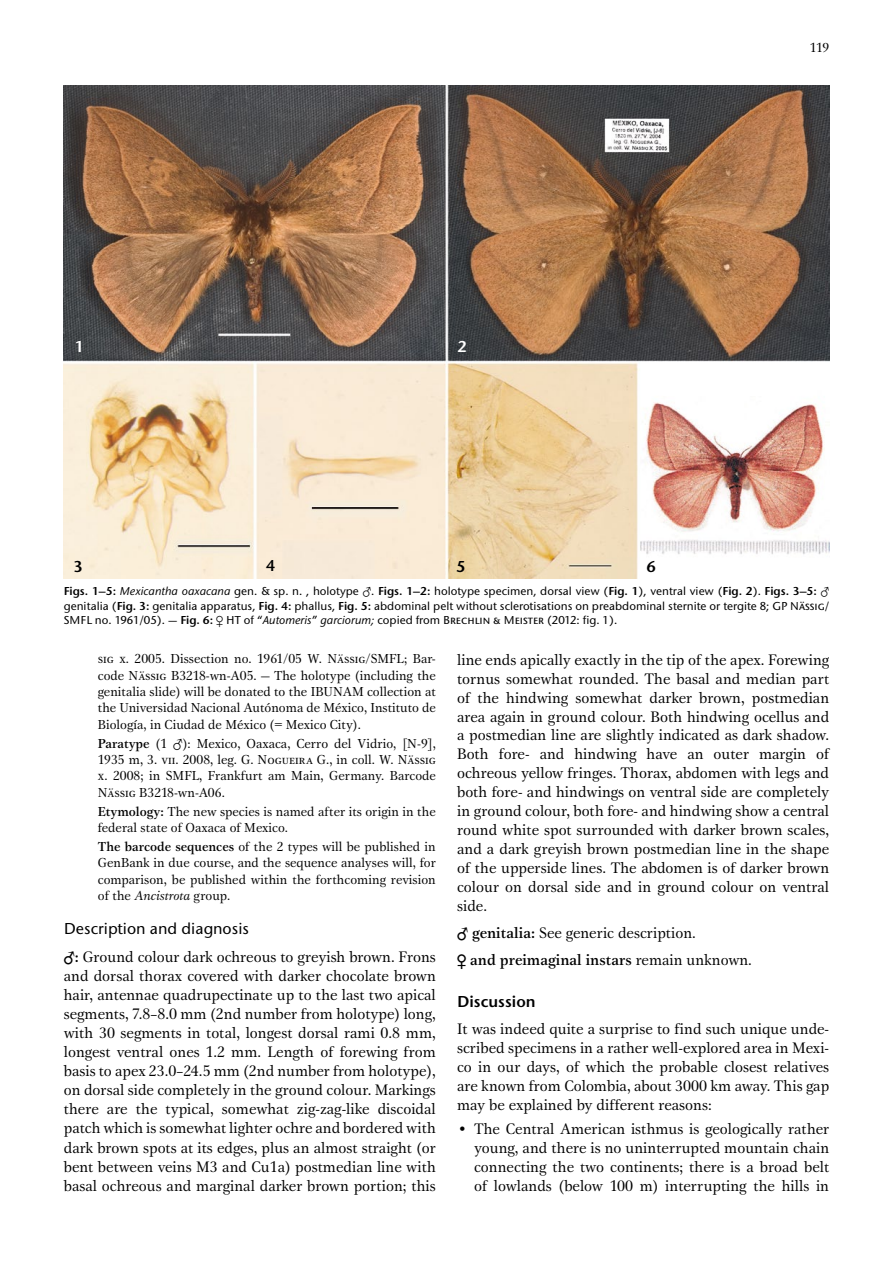
<style>
.page{position:relative;width:893px;height:1263px;background:#fff}
.page>*{position:absolute;margin:0;border:0;box-sizing:border-box;transform-origin:0 0}
.t1{font:500 16.5px "A Stone Sans";color:#000}
.t2{font:600 16.5px "A Stone Sans";color:#000}
.t3{font:600 16.5px "A Stone Sans";color:#fff}
.t4{font:15.75px/18.9px "A Gamma";color:#000;text-align:justify}
.t5{font:13.5px/16.4px "A Gamma";color:#000;text-align:justify}
.t6{font:500 12px/14.4px "A Stone Sans";color:#000;text-align:justify}
.s1{font-weight:600}
.s2{font-style:italic}
.s3{font-weight:500}
</style>
<div class="page">
<img style="left:64px;top:85px;width:765px;height:493px">
<p class="t3" style="left:75px;top:337px;width:11px">1</p>
<p class="t3" style="left:458px;top:337px;width:11px">2</p>
<p class="t2" style="left:73px;top:557px;width:11px">3</p>
<p class="t2" style="left:266px;top:555px;width:11px">4</p>
<p class="t2" style="left:456px;top:557px;width:11px">5</p>
<p class="t2" style="left:646px;top:557px;width:11px">6</p>
<p class="t5" style="left:810px;top:39px;width:21px">119</p>
<p class="t6" style="left:64px;top:584px;width:767px"><span class="s1">Figs. 1–5:</span> <span class="s2">Mexicantha oaxacana</span> gen. &amp; sp. n. , holotype ♂. <span class="s1">Figs. 1–2:</span> holotype specimen, dorsal view (<span class="s1">Fig. 1</span>), ventral view (<span class="s1">Fig. 2</span>). <span class="s1">Figs. 3–5:</span> ♂ genitalia (<span class="s1">Fig. 3:</span> genitalia apparatus, <span class="s1">Fig. 4:</span> phallus, <span class="s1">Fig. 5:</span> abdominal pelt without sclerotisations on preabdominal sternite or tergite 8; GP Nässig/ SMFL no. 1961/05). — <span class="s1">Fig. 6:</span> ♀ HT of “<span class="s2">Automeris</span>” <span class="s2">garciorum;</span> copied from Brechlin &amp; Meister (2012: fig. 1).</p>
<p class="t5" style="left:98px;top:651px;width:340px">sig x. 2005. Dissection no. 1961/05 W. Nässig/SMFL; Bar&shy;code Nässig B3218-wn-A05. — The holotype (including the genitalia slide) will be donated to the IBUNAM collection at the Universidad Nacional Autónoma de México, Instituto de Biología, in Ciudad de México (= Mexico City).</p>
<p class="t5" style="left:98px;top:735px;width:340px"><span class="s3">Paratype</span> (1 ♂): Mexico, Oaxaca, Cerro del Vidrio, [N-9], 1935 m, 3. vii. 2008, leg. G. Nogueira G., in coll. W. Nässig x. 2008; in SMFL, Frankfurt am Main, Germany. Barcode Nässig B3218-wn-A06.</p>
<p class="t5" style="left:98px;top:803px;width:339px"><span class="s3">Etymology:</span> The new species is named after its origin in the federal state of Oaxaca of Mexico.</p>
<p class="t5" style="left:98px;top:838px;width:340px"><span class="s3">The barcode sequences</span> of the 2 types will be published in GenBank in due course, and the sequence analyses will, for comparison, be published within the forthcoming revision of the <span class="s2">Ancistrota</span> group.</p>
<p class="t1" style="left:64px;top:919px;width:187px">Description and diagnosis</p>
<p class="t4" style="left:64px;top:947px;width:374px"><span class="s3">♂:</span> Ground colour dark ochreous to greyish brown. Frons and dorsal thorax covered with darker chocolate brown hair, antennae quadrupectinate up to the last two apical segments, 7.8–8.0 mm (2nd number from holotype) long, with 30 segments in total, longest dorsal rami 0.8 mm, longest ventral ones 1.2 mm. Length of forewing from basis to apex 23.0–24.5 mm (2nd number from holotype), on dorsal side completely in the ground colour. Markings there are the typical, somewhat zig-zag-like discoidal patch which is somewhat lighter ochre and bordered with dark brown spots at its edges, plus an almost straight (or bent between veins M3 and Cu1a) postmedian line with basal ochreous and marginal darker brown portion; this</p>
<p class="t4" style="left:457px;top:650px;width:374px">line ends apically exactly in the tip of the apex. Forewing tornus somewhat rounded. The basal and median part of the hindwing somewhat darker brown, postmedian area again in ground colour. Both hindwing ocellus and a postmedian line are slightly indicated as dark shadow.<br>Both fore- and hindwing have an outer margin of ochreous yellow fringes. Thorax, abdomen with legs and both fore- and hindwings on ventral side are completely in ground colour, both fore- and hindwing show a central round white spot surrounded with darker brown scales, and a dark greyish brown postmedian line in the shape of the upperside lines. The abdomen is of darker brown colour on dorsal side and in ground colour on ventral side.</p>
<p class="t4" style="left:457px;top:919px;width:296px;line-height:27.5px"><span class="s3">♂ genitalia:</span> See generic description.<br><span class="s3">♀ and preimaginal instars</span> remain unknown.</p>
<p class="t2" style="left:457px;top:991px;width:80px">Discussion</p>
<p class="t4" style="left:457px;top:1019px;width:374px">It was indeed quite a surprise to find such unique unde&shy;scribed specimens in a rather well-explored area in Mexi&shy;co in our days, of which the probable closest relatives are known from Colombia, about 3000 km away. This gap may be explained by different reasons:</p>
<p class="t4" style="left:474px;top:1119px;width:357px;text-indent:-17px">• The Central American isthmus is geologically rather young, and there is no uninterrupted mountain chain connecting the two continents; there is a broad belt of lowlands (below 100 m) interrupting the hills in</p>
</div>
